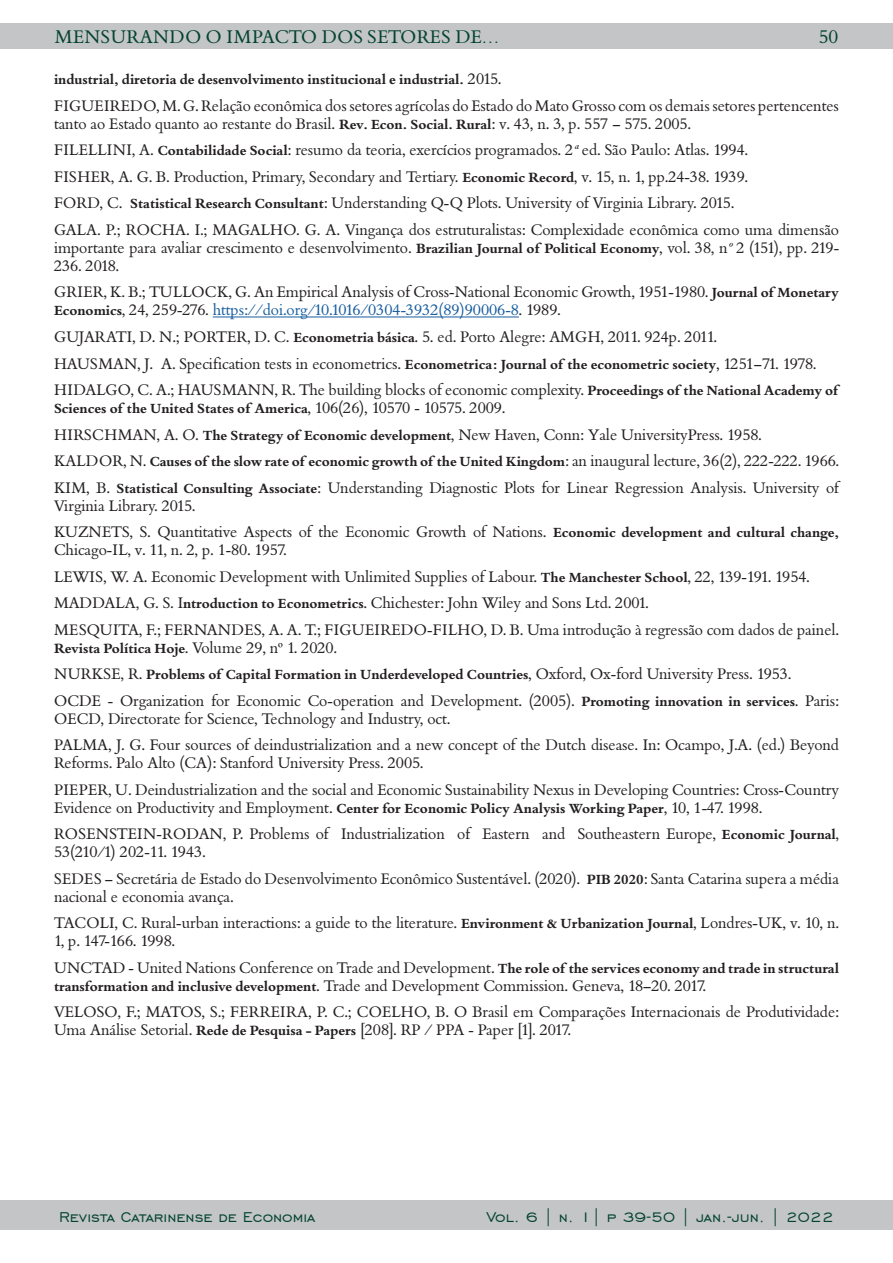
<style>
.page{position:relative;width:893px;height:1263px;background:#fff}
.page>*{position:absolute;margin:0;border:0;box-sizing:border-box;transform-origin:0 0}
.t1{font:18px "Engravers Gothic BT";color:#03432e}
.t2{font:18px "Bembo BQ";letter-spacing:.02em;color:#03432e}
.t3{font:15px/18px "Bembo BQ";color:#231f20}
.t4{font:700 15px/26.5px "Bembo Book MT Std";color:#231f20}
.s1{font-family:"Bembo BQ";font-weight:400}
.s2{font-family:"Bembo Book MT Std";font-weight:700}
.s3{font-family:"Bell MT Italic"}
.s4{color:#175d9e}
.s5{font-family:"Times New Roman";font-weight:400}
</style>
<div class="page">
<div style="left:0;top:23px;width:893px;height:26px;background:#c3c5c6"></div>
<div style="left:0;top:1200px;width:893px;height:30px;background:#c3c5c6"></div>
<hr style="left:213px;top:317px;width:306px;height:1px;background:#175d9e">
<p class="t2" style="left:55px;top:27px;width:446px">MENSURANDO O IMPACTO DOS SETORES DE…</p>
<p class="t2" style="left:819px;top:27px;width:21px">50</p>
<p class="t4" style="left:54px;top:66px;width:449px">industrial, diretoria de desenvolvimento institucional e industrial. <span class="s1">2015.</span></p>
<p class="t3" style="left:54px;top:97px;width:786px">FIGUEIREDO, M. G. Relação econômica dos setores agrícolas do Estado do Mato Grosso com os demais setores pertencentes tanto ao Estado quanto ao restante do Brasil. <span class="s2">Rev. Econ. Social. Rural</span>: v. 43, n. 3, p. 557 – 575. 2005.</p>
<p class="t3" style="left:54px;top:138px;width:786px;line-height:26.5px">FILELLINI, A. <span class="s2">Contabilidade Social</span>: resumo da teoria, exercícios programados. 2<span class="s3">ª</span> ed. São Paulo: Atlas. 1994.<br>FISHER, A. G. B. Production, Primary, Secondary and Tertiary. <span class="s2">Economic Record</span>, v. 15, n. 1, pp.24-38. 1939.<br>FORD, C. <span class="s2">Statistical Research Consultant</span>: Understanding Q-Q Plots. University of Virginia Library. 2015.<br>GALA. P.; ROCHA. I.; MAGALHO. G. A. Vingança dos estruturalistas: Complexidade econômica como uma dimensão</p>
<p class="t3" style="left:54px;top:239px;width:786px">importante para avaliar crescimento e desenvolvimento. <span class="s2">Brazilian Journal of Political Economy</span>, vol. 38, n<span class="s3">º</span> 2 (151), pp. 219-<br>236. 2018.</p>
<p class="t3" style="left:54px;top:284px;width:786px">GRIER, K. B.; TULLOCK, G. An Empirical Analysis of Cross-National Economic Growth, 1951-1980. <span class="s2">Journal of Monetary<br>Economics</span>, 24, 259-276. <span class="s4">https://doi.org/10.1016/0304-3932(89)90006-8</span>. 1989.</p>
<p class="t3" style="left:54px;top:324px;width:786px;line-height:26.5px">GUJARATI, D. N.; PORTER, D. C. <span class="s2">Econometria básica</span>. 5. ed. Porto Alegre: AMGH, 2011. 924p. 2011.<br>HAUSMAN, J. A. Specification tests in econometrics. <span class="s2">Econometrica: Journal of the econometric society</span>, 1251–71. 1978.<br>HIDALGO, C. A.; HAUSMANN, R. The building blocks of economic complexity. <span class="s2">Proceedings of the National Academy of</span></p>
<p class="t4" style="left:54px;top:394px;width:453px">Sciences of the United States of America<span class="s1">, 106(26), 10570 - 10575. 2009.</span></p>
<p class="t3" style="left:54px;top:426px;width:709px">HIRSCHMAN, A. O. <span class="s2">The Strategy of Economic development</span>, New Haven, Conn: Yale UniversityPress. 1958.</p>
<p class="t4" style="left:54px;top:447px;width:786px"><span class="s1">KALDOR, N.</span> Causes of the slow rate of economic growth of the United Kingdom<span class="s1">: an inaugural lecture, 36(2), 222-222. 1966.</span></p>
<p class="t3" style="left:54px;top:479px;width:786px">KIM, B. <span class="s2">Statistical Consulting Associate</span>: Understanding Diagnostic Plots for Linear Regression Analysis. University of<br>Virginia Library. 2015.</p>
<p class="t3" style="left:54px;top:523px;width:786px">KUZNETS, S. Quantitative Aspects of the Economic Growth of Nations. <span class="s2">Economic development and cultural change,<br></span>Chicago-IL, v. 11, n. 2, p. 1-80. 1957.</p>
<p class="t3" style="left:54px;top:564px;width:786px;line-height:26.5px">LEWIS, W. A. Economic Development with Unlimited Supplies of Labour. <span class="s2">The Manchester School</span>, 22, 139-191. 1954.<br>MADDALA, G. S. I<span class="s2">ntroduction to Econometrics</span>. Chichester: John Wiley and Sons Ltd. 2001.<br>MESQUITA, F.; FERNANDES, A. A. T.; FIGUEIREDO-FILHO, D. B. Uma introdução à regressão com dados de painel.</p>
<p class="t4" style="left:54px;top:634px;width:739px">Revista Política Hoje<span class="s1">. Volume 29, n</span><span class="s5">º</span> <span class="s1">1. 2020.<br>NURKSE, R.</span> Problems of Capital Formation in Underdeveloped Countries<span class="s1">, Oxford, Ox-ford University Press. 1953.</span></p>
<p class="t3" style="left:54px;top:692px;width:786px">OCDE - Organization for Economic Co-operation and Development. (2005). <span class="s2">Promoting innovation in services</span>. Paris:<br>OECD, Directorate for Science, Technology and Industry, oct.</p>
<p class="t3" style="left:54px;top:736px;width:787px">PALMA, J. G. Four sources of deindustrialization and a new concept of the Dutch disease. In: Ocampo, J.A. (ed.) Beyond<br>Reforms. Palo Alto (CA): Stanford University Press. 2005.</p>
<p class="t3" style="left:54px;top:781px;width:786px">PIEPER, U. Deindustrialization and the social and Economic Sustainability Nexus in Developing Countries: Cross-Country<br>Evidence on Productivity and Employment. <span class="s2">Center for Economic Policy Analysis Working Paper</span>, 10, 1-47. 1998.</p>
<p class="t3" style="left:54px;top:825px;width:786px">ROSENSTEIN-RODAN, P. Problems of Industrialization of Eastern and Southeastern Europe, <span class="s2">Economic Journal</span>,<br>53(210/1) 202-11. 1943.</p>
<p class="t3" style="left:54px;top:870px;width:786px">SEDES – Secretária de Estado do Desenvolvimento Econômico Sustentável. (2020). <span class="s2">PIB 2020</span>: Santa Catarina supera a média nacional e economia avança.</p>
<p class="t3" style="left:54px;top:914px;width:786px">TACOLI, C. Rural-urban interactions: a guide to the literature. <span class="s2">Environment &amp; Urbanization Journal</span>, Londres-UK, v. 10, n.<br>1, p. 147-166. 1998.</p>
<p class="t3" style="left:54px;top:959px;width:786px">UNCTAD - United Nations Conference on Trade and Development. <span class="s2">The role of the services economy and trade in structural transformation and inclusive development</span>. Trade and Development Commission. Geneva, 18–20. 2017.</p>
<p class="t3" style="left:54px;top:1003px;width:786px">VELOSO, F.; MATOS, S.; FERREIRA, P. C.; COELHO, B. O Brasil em Comparações Internacionais de Produtividade:<br>Uma Análise Setorial. <span class="s2">Rede de Pesquisa - Papers</span> [208]. RP / PPA - Paper [1]. 2017.</p>
<p class="t1" style="left:59px;top:1207px;width:258px">Revista Catarinense de Economia</p>
<p class="t1" style="left:486px;top:1207px;width:349px">Vol. 6 | n. 1| p 39-50 | jan.-jun. | 2022</p>
</div>
